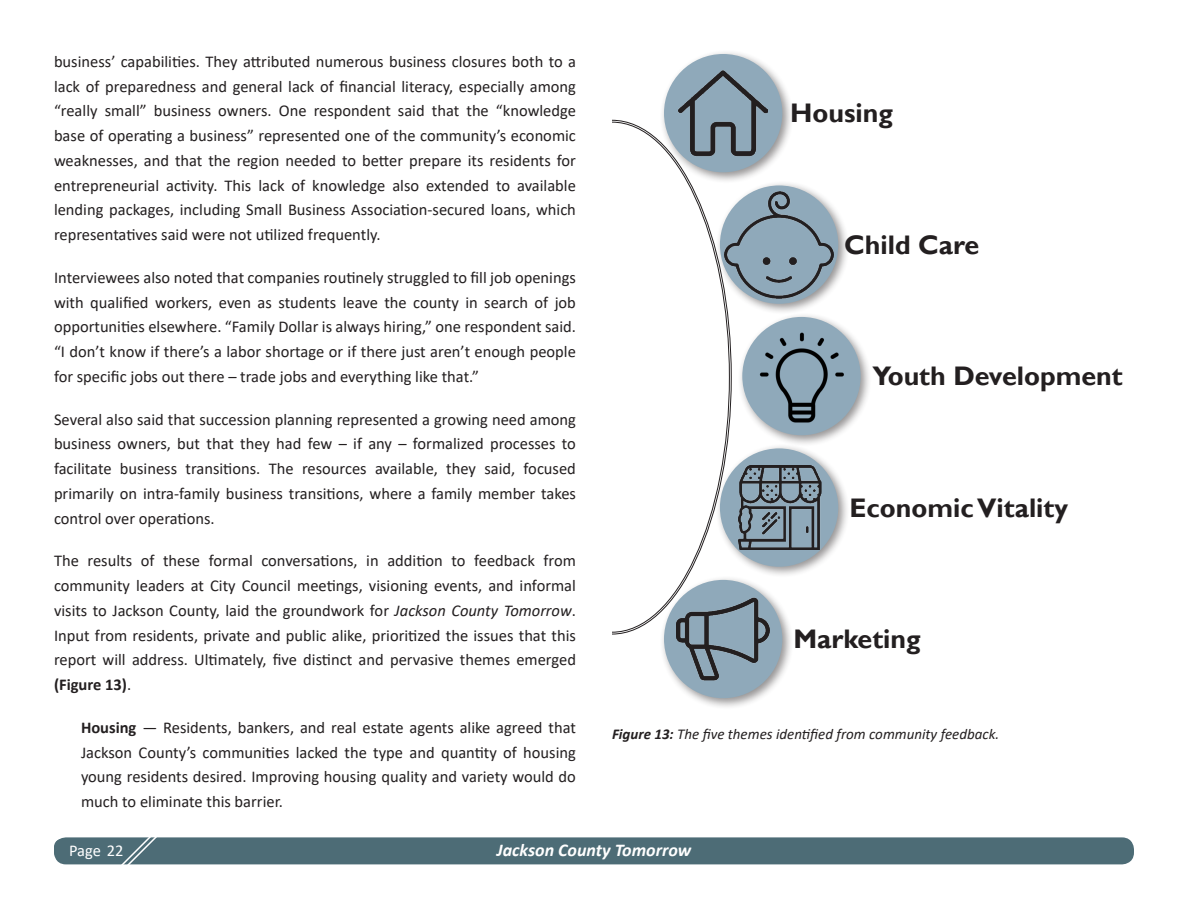
<style>
.page{position:relative;width:1188px;height:918px;background:#fff}
.page>*{position:absolute;margin:0;border:0;box-sizing:border-box;transform-origin:0 0}
.t1{font:700 26.85px "Gill Sans";color:#231f20}
.t2{font:italic 700 18px "Calibri";color:#fff}
.Body_Text{font:16.5px/24.8px "Calibri";color:#231f20;text-align:justify}
.t3{font:16.5px "Calibri";letter-spacing:-.005em;color:#fff}
.t4{font:italic 15px "Calibri";color:#231f20}
.s1{font-style:italic}
.s2{font-weight:700}
</style>
<div class="page">
<div style="left:54px;top:837px;width:1080px;height:27px;background:#4d6c76;border-radius:12px"></div>
<svg style="left:110px;top:837px;width:53px;height:28px"></svg>
<svg style="left:612px;top:120px;width:120px;height:514px"></svg>
<div style="left:715px;top:443px;width:134px;height:135px;background:#231f20;opacity:.48"></div>
<div style="left:720px;top:448px;width:118px;height:119px;background:#8fa9ba;border-radius:50%"></div>
<div style="left:659px;top:575px;width:134px;height:134px;background:#231f20;opacity:.48"></div>
<div style="left:664px;top:580px;width:118px;height:118px;background:#8fa9ba;border-radius:50%"></div>
<img style="left:677px;top:593px;width:93px;height:93px">
<div style="left:659px;top:49px;width:134px;height:134px;background:#231f20;opacity:.48"></div>
<div style="left:664px;top:54px;width:118px;height:118px;background:#8fa9ba;border-radius:50%"></div>
<img style="left:678px;top:68px;width:90px;height:90px">
<div style="left:737px;top:312px;width:135px;height:134px;background:#231f20;opacity:.48"></div>
<div style="left:742px;top:317px;width:119px;height:118px;background:#8fa9ba;border-radius:50%"></div>
<div style="left:715px;top:180px;width:134px;height:135px;background:#231f20;opacity:.48"></div>
<div style="left:720px;top:185px;width:118px;height:119px;background:#8fa9ba;border-radius:50%"></div>
<img style="left:748px;top:323px;width:107px;height:108px">
<img style="left:725px;top:190px;width:109px;height:109px">
<img style="left:737px;top:466px;width:84px;height:84px">
<p class="Body_Text" style="left:54px;top:49px;width:524px">business’ capabilities. They attributed numerous business closures both to a lack of preparedness and general lack of financial literacy, especially among “really small” business owners. One respondent said that the “knowledge base of operating a business” represented one of the community’s economic weaknesses, and that the region needed to better prepare its residents for entrepreneurial activity. This lack of knowledge also extended to available lending packages, including Small Business Association-secured loans, which representatives said were not utilized frequently.</p>
<p class="Body_Text" style="left:54px;top:265px;width:523px">Interviewees also noted that companies routinely struggled to fill job openings with qualified workers, even as students leave the county in search of job opportunities elsewhere. “Family Dollar is always hiring,” one respondent said. “I don’t know if there’s a labor shortage or if there just aren’t enough people for specific jobs out there – trade jobs and everything like that.”</p>
<p class="Body_Text" style="left:54px;top:406px;width:524px">Several also said that succession planning represented a growing need among business owners, but that they had few – if any – formalized processes to facilitate business transitions. The resources available, they said, focused primarily on intra-family business transitions, where a family member takes control over operations.</p>
<p class="Body_Text" style="left:54px;top:548px;width:524px">The results of these formal conversations, in addition to feedback from community leaders at City Council meetings, visioning events, and informal visits to Jackson County, laid the groundwork for <span class="s1">Jackson County Tomorrow</span>.<br>Input from residents, private and public alike, prioritized the issues that this report will address. Ultimately, five distinct and pervasive themes emerged <span class="s2">(Figure 13)</span>.</p>
<p class="Body_Text" style="left:81px;top:715px;width:497px"><span class="s2">Housing</span> — Residents, bankers, and real estate agents alike agreed that Jackson County’s communities lacked the type and quantity of housing young residents desired. Improving housing quality and variety would do much to eliminate this barrier.</p>
<p class="t1" style="left:790px;top:97px;width:104px">Housing</p>
<p class="t1" style="left:844px;top:229px;width:137px">Child Care</p>
<p class="t1" style="left:872px;top:360px;width:252px">Youth Development</p>
<p class="t1" style="left:849px;top:492px;width:220px">Economic Vitality</p>
<p class="t1" style="left:794px;top:623px;width:129px">Marketing</p>
<p class="t4" style="left:612px;top:724px;width:389px"><span class="s2">Figure 13:</span> The five themes identified from community feedback.</p>
<p class="t3" style="left:69px;top:839px;width:56px">Page 22</p>
<p class="t2" style="left:497px;top:838px;width:196px">Jackson County Tomorrow</p>
</div>
